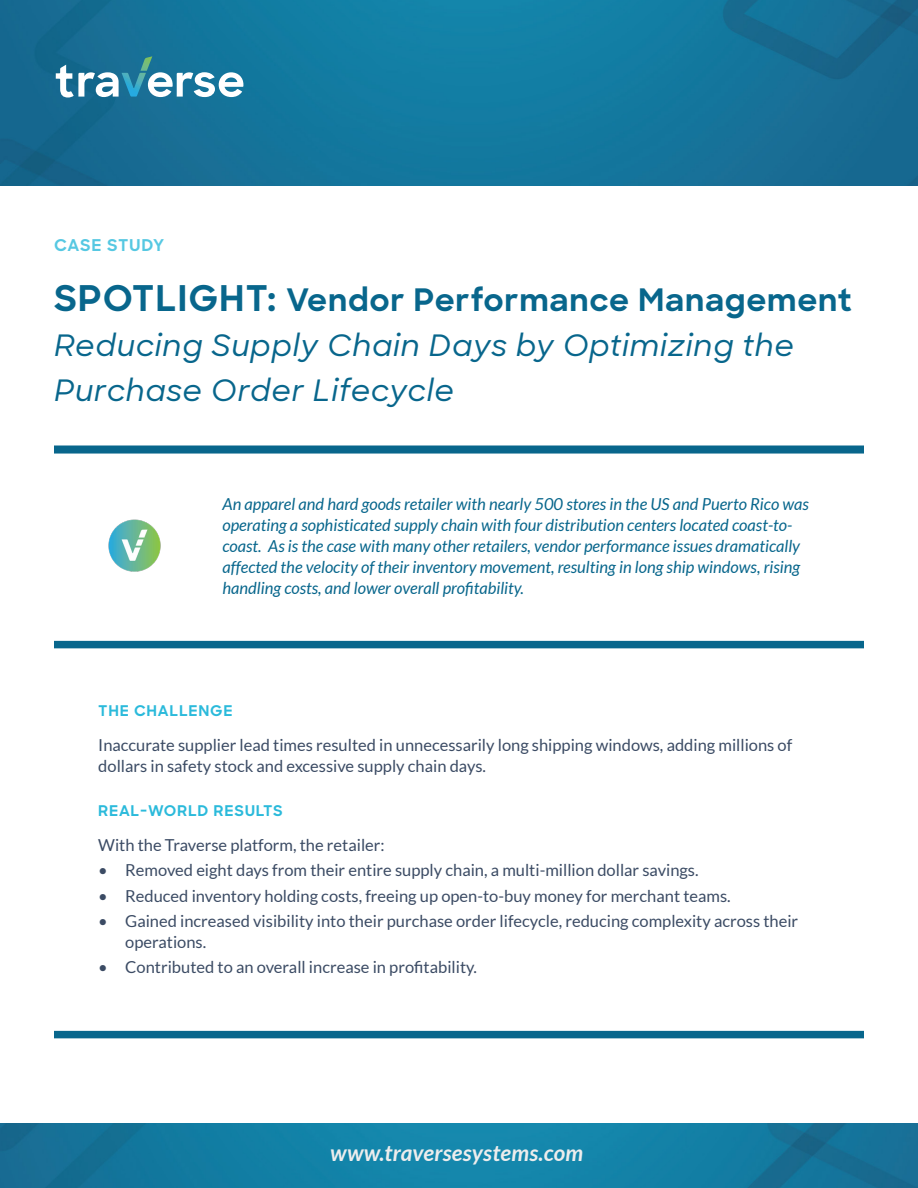
<style>
.page{position:relative;width:918px;height:1188px;background:#fff}
.page>*{position:absolute;margin:0;border:0;box-sizing:border-box;transform-origin:0 0}
.headline{font:700 31.5px "Sharp Sans";letter-spacing:.025em;color:#08668c}
.headline-2{font:italic 500 30px/45px "Sharp Sans";letter-spacing:.025em;color:#08668c}
.t1{font:italic 700 22.5px "Lato";letter-spacing:.01em;color:#ededed}
.Paragraph_Copy{font:16.5px/21px "Lato";color:#3b4b64}
.t2{font:italic 16.5px/21px "Lato";color:#08668c}
.titles{font:700 16.5px "Sharp Sans";letter-spacing:.05em;color:#56c8e2}
.titles-2{font:700 15px "Sharp Sans";letter-spacing:.05em;color:#2bbadb}
.s1{font-size:36px}
</style>
<div class="page">
<img style="left:0;top:1123px;width:918px;height:65px">
<img style="left:0;top:0;width:918px;height:186px">
<div style="left:54px;top:446px;width:810px;height:8px;background:#79acc0"></div>
<div style="left:54px;top:641px;width:810px;height:7px;background:#08668c"></div>
<svg style="left:56px;top:56px;width:187px;height:42px"></svg>
<img style="left:108px;top:519px;width:53px;height:53px">
<div style="left:54px;top:1031px;width:810px;height:7px;background:#08668c"></div>
<div style="left:54px;top:446px;width:810px;height:7px;background:#08668c"></div>
<p class="titles" style="left:54px;top:233px;width:112px">CASE STUDY</p>
<p class="headline" style="left:54px;top:276px;width:799px"><span class="s1">SPOTLIGHT:</span> Vendor Performance Management</p>
<p class="headline-2" style="left:54px;top:321px;width:741px">Reducing Supply Chain Days by Optimizing the<br>Purchase Order Lifecycle</p>
<p class="t2" style="left:222px;top:494px;width:588px">An apparel and hard goods retailer with nearly 500 stores in the US and Puerto Rico was operating a sophisticated supply chain with four distribution centers located coast-to&shy;coast. As is the case with many other retailers, vendor performance issues dramatically affected the velocity of their inventory movement, resulting in long ship windows, rising handling costs, and lower overall profitability.</p>
<p class="titles-2" style="left:98px;top:699px;width:136px">THE CHALLENGE</p>
<p class="Paragraph_Copy" style="left:98px;top:734px;width:696px">Inaccurate supplier lead times resulted in unnecessarily long shipping windows, adding millions of dollars in safety stock and excessive supply chain days.</p>
<p class="titles-2" style="left:98px;top:800px;width:186px">REAL-WORLD RESULTS</p>
<p class="Paragraph_Copy" style="left:98px;top:834px;width:288px">With the Traverse platform, the retailer:</p>
<p class="Paragraph_Copy" style="left:98px;top:860px;width:602px">• Removed eight days from their entire supply chain, a multi-million dollar savings.</p>
<p class="Paragraph_Copy" style="left:98px;top:885px;width:634px">• Reduced inventory holding costs, freeing up open-to-buy money for merchant teams.</p>
<p class="Paragraph_Copy" style="left:125px;top:910px;width:675px;text-indent:-27px">• Gained increased visibility into their purchase order lifecycle, reducing complexity across their operations.</p>
<p class="Paragraph_Copy" style="left:98px;top:957px;width:380px">• Contributed to an overall increase in profitability.</p>
<p class="t1" style="left:330px;top:1140px;width:254px">www.traversesystems.com</p>
</div>
